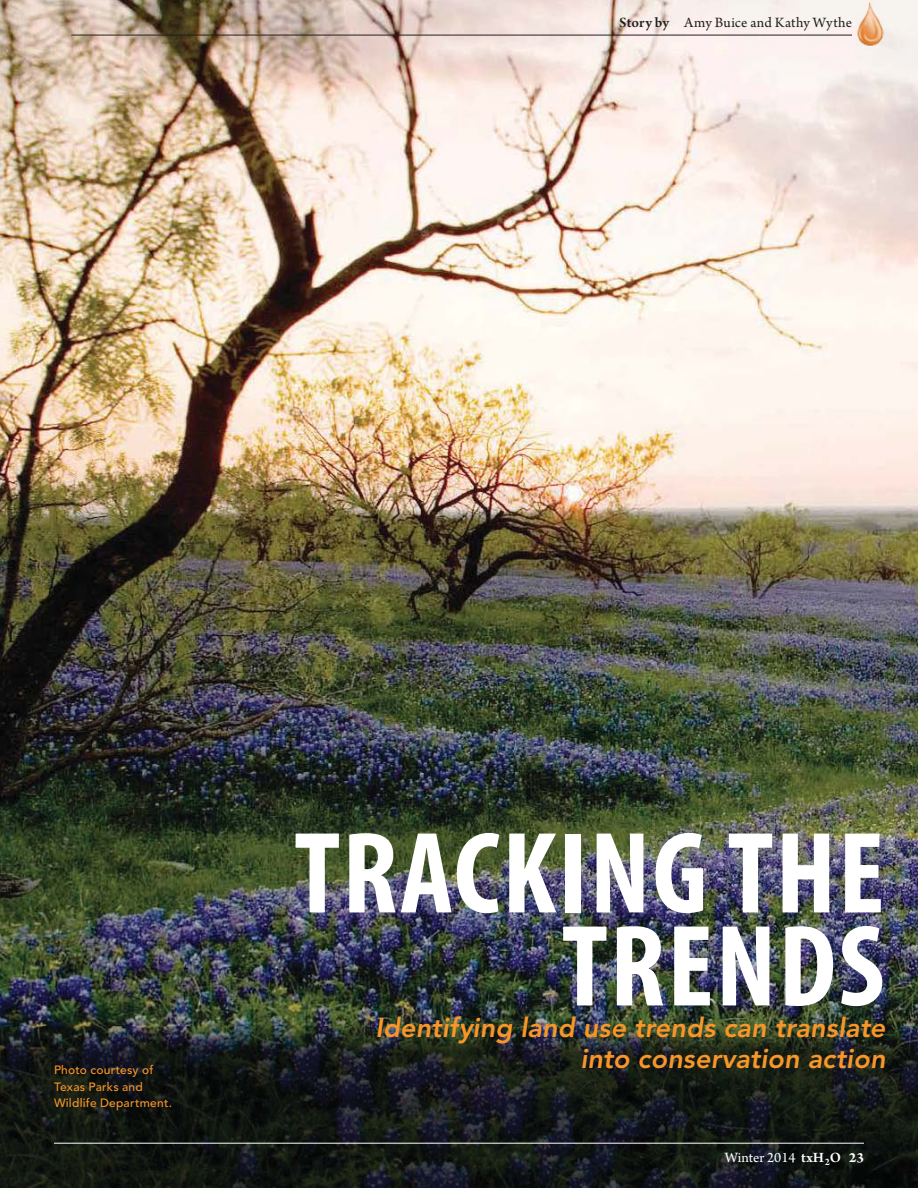
<style>
.page{position:relative;width:918px;height:1188px;background:#fff}
.page>*{position:absolute;margin:0;border:0;box-sizing:border-box;transform-origin:0 0}
.t1{font:700 condensed 117px/93px "Myriad Pro";letter-spacing:.02em;color:#fff;text-align:right}
.t2{font:italic 800 27px/31.5px "Avenir";letter-spacing:.005em;color:#f89629;text-align:right}
.t3{font:15px "Arno Pro";letter-spacing:.015em;color:#231f20}
.t4{font:15px "Arno Pro";color:#fff}
.t5{font:500 12px/16.5px "Avenir";letter-spacing:.02em;color:#f89629}
.s1{font-weight:600}
.s2{font-weight:700}
</style>
<div class="page">
<img style="left:0;top:0;width:918px;height:1026px">
<img style="left:0;top:1026px;width:918px;height:162px">
<hr style="left:54px;top:1143px;width:810px;height:1px;background:#fff">
<hr style="left:71px;top:35px;width:781px;height:1px;background:#231f20">
<img style="left:857px;top:0;width:27px;height:46px">
<p class="t3" style="left:619px;top:17px;width:234px"><span class="s1">Story by</span> Amy Buice and Kathy Wythe</p>
<p class="t5" style="left:54px;top:1063px;width:120px">Photo courtesy of<br>Texas Parks and<br>Wildlife Department.</p>
<h1 class="t1" style="left:294px;top:826px;width:592px">TRACKING THE<br>TRENDS</h1>
<p class="t2" style="left:376px;top:1014px;width:511px">Identifying land use trends can translate into conservation action</p>
<p class="t4" style="left:725px;top:1151px;width:141px">Winter 2014 <span class="s1">txH</span><sub>2</sub><span class="s1">O</span> <span class="s2">23</span></p>
</div>
